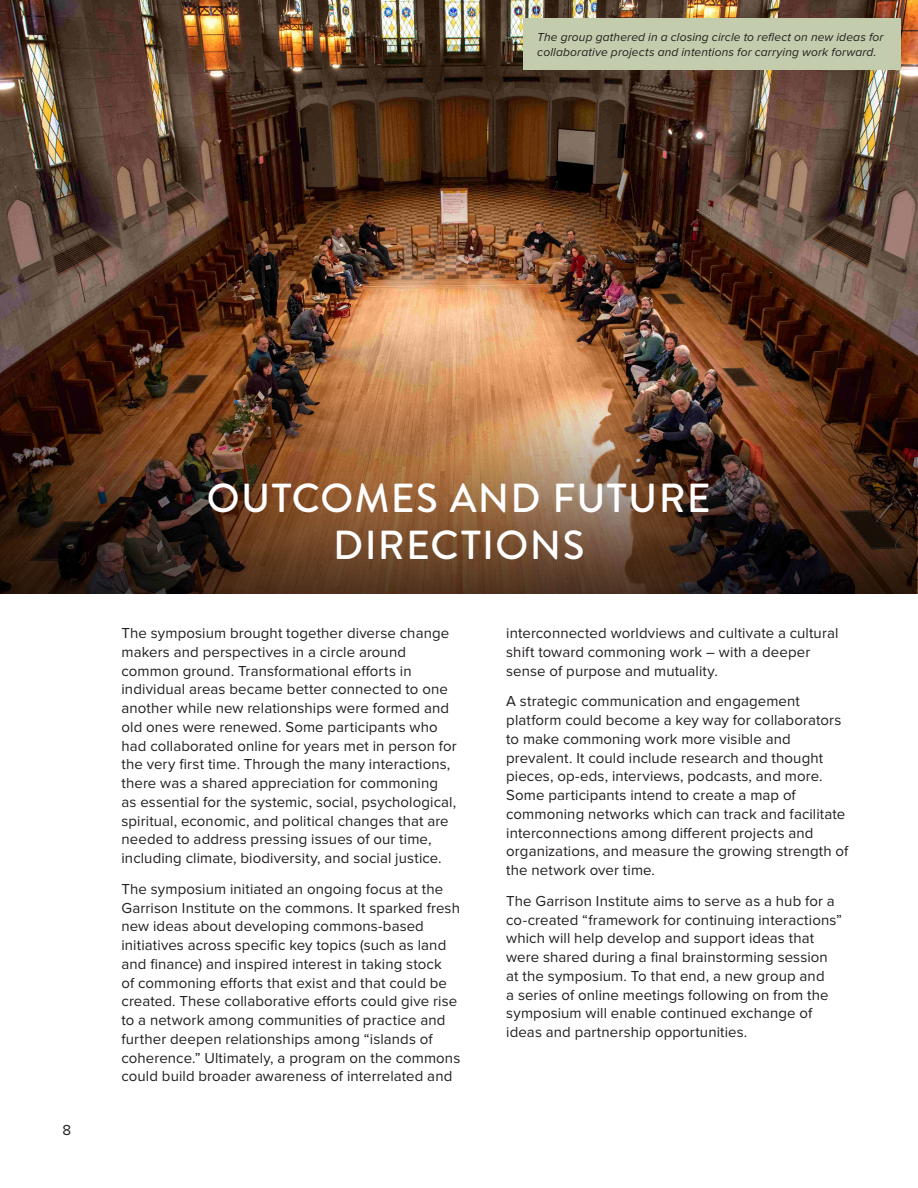
<style>
.page{position:relative;width:918px;height:1188px;background:#fff}
.page>*{position:absolute;margin:0;border:0;box-sizing:border-box;transform-origin:0 0}
.Heading_1{font:500 40.5px/46.5px "Brandon Grotesque";letter-spacing:.03em;color:#fff;text-align:center}
.t1{font:15px/18.8px "Proxima Nova";letter-spacing:.005em;color:#231f20}
.t2{font:italic 12px/15px "Proxima Nova";letter-spacing:.01em;color:#231f20}
</style>
<div class="page">
<img style="left:0;top:0;width:918px;height:594px">
<img style="left:1px;top:393px;width:916px;height:201px">
<div style="left:524px;top:18px;width:377px;height:52px;background:#c3ccac"></div>
<p class="t2" style="left:537px;top:30px;width:348px">The group gathered in a closing circle to reflect on new ideas for collaborative projects and intentions for carrying work forward.</p>
<p class="t1" style="left:63px;top:1121px;width:10px">8</p>
<p class="Heading_1" style="left:207px;top:476px;width:505px">OUTCOMES AND FUTURE<br>DIRECTIONS</p>
<p class="t1" style="left:122px;top:624px;width:337px">The symposium brought together diverse change makers and perspectives in a circle around common ground. Transformational efforts in individual areas became better connected to one another while new relationships were formed and old ones were renewed. Some participants who had collaborated online for years met in person for the very first time. Through the many interactions, there was a shared appreciation for commoning as essential for the systemic, social, psychological, spiritual, economic, and political changes that are needed to address pressing issues of our time, including climate, biodiversity, and social justice.</p>
<p class="t1" style="left:122px;top:880px;width:340px">The symposium initiated an ongoing focus at the Garrison Institute on the commons. It sparked fresh new ideas about developing commons-based initiatives across specific key topics (such as land and finance) and inspired interest in taking stock<br>of commoning efforts that exist and that could be created. These collaborative efforts could give rise to a network among communities of practice and further deepen relationships among “islands of coherence.” Ultimately, a program on the commons could build broader awareness of interrelated and</p>
<p class="t1" style="left:506px;top:624px;width:334px">interconnected worldviews and cultivate a cultural shift toward commoning work – with a deeper sense of purpose and mutuality.</p>
<p class="t1" style="left:506px;top:692px;width:344px">A strategic communication and engagement platform could become a key way for collaborators to make commoning work more visible and prevalent. It could include research and thought pieces, op-eds, interviews, podcasts, and more.<br>Some participants intend to create a map of commoning networks which can track and facilitate interconnections among different projects and organizations, and measure the growing strength of the network over time.</p>
<p class="t1" style="left:506px;top:892px;width:337px">The Garrison Institute aims to serve as a hub for a co-created “framework for continuing interactions” which will help develop and support ideas that were shared during a final brainstorming session at the symposium. To that end, a new group and<br>a series of online meetings following on from the symposium will enable continued exchange of ideas and partnership opportunities.</p>
</div>
